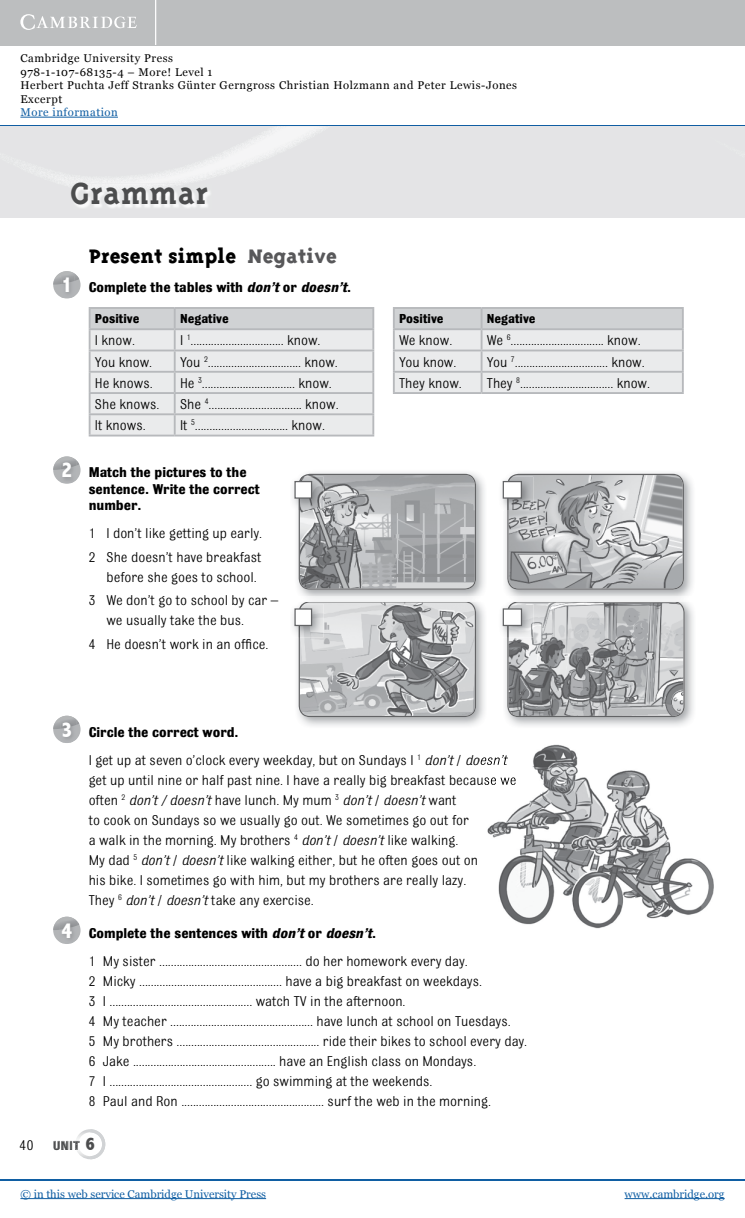
<style>
.page{position:relative;width:745px;height:1218px;background:#fff}
.page>*{position:absolute;margin:0;border:0;box-sizing:border-box;transform-origin:0 0}
.t1{font:700 35px "Triplex Serif";letter-spacing:.02em;color:#4c4d4e}
.t2{font:800 22.5px "Triplex Serif";color:#000}
.t3{font:15px/20px "Bulldog";color:#000}
.t4{font:700 15px/16.2px "Bulldog";color:#000}
.t5{font:700 13.75px "Bulldog";color:#000}
.t6{font:700 condensed 11.88px "Univers";color:#4c4d4e}
.t7{font:11.25px/13.4px "Georgia";letter-spacing:.05em;color:#000}
.t8{font:11.25px "Georgia";color:#105ea3}
.t9{font:11.25px "Georgia";letter-spacing:.05em;color:#105ea3}
.s1{color:#58585a}
.s2{font-family:"Abadi";font-weight:800;font-stretch:condensed;font-size:22.12px;color:#fff}
.s3{font-style:italic}
.s4{font-weight:700}
.s5{font-weight:700;font-style:italic}
.s6{font-family:"Abadi";font-weight:800;font-size:18.75px}
</style>
<div class="page">
<div style="left:0;top:0;width:744px;height:45px;background:#bcbebf"></div>
<hr style="left:155px;top:0;width:1px;height:45px;background:#fff">
<svg style="left:20px;top:14px;width:117px;height:16px"></svg>
<hr style="left:20px;top:117px;width:98px;height:1px;background:#105ea3">
<hr style="left:0;top:125px;width:744px;height:1px;background:#105ea3">
<hr style="left:0;top:1179px;width:744px;height:1px;background:#105ea3">
<hr style="left:20px;top:1198px;width:246px;height:1px;background:#105ea3">
<hr style="left:624px;top:1198px;width:100px;height:1px;background:#105ea3">
<div style="left:0;top:126px;width:744px;height:92px;background:#e4e4e6"></div>
<img style="left:34px;top:126px;width:291px;height:59px">
<img style="left:73px;top:183px;width:139px;height:25px">
<img style="left:72px;top:183px;width:119px;height:10px">
<img style="left:75px;top:1129px;width:15px;height:12px">
<img style="left:90px;top:1129px;width:15px;height:25px">
<img style="left:90px;top:1144px;width:12px;height:15px">
<img style="left:77px;top:1150px;width:13px;height:9px">
<svg style="left:54px;top:1141px;width:26px;height:9px"></svg>
<svg style="left:53px;top:271px;width:27px;height:27px"></svg>
<img style="left:61px;top:284px;width:13px;height:14px">
<svg style="left:61px;top:271px;width:13px;height:13px"></svg>
<div style="left:53px;top:456px;width:27px;height:28px;background:#b3b5b7;border-radius:50%"></div>
<svg style="left:53px;top:456px;width:23px;height:14px"></svg>
<img style="left:60px;top:469px;width:17px;height:14px">
<img style="left:60px;top:460px;width:17px;height:9px">
<hr style="left:89px;top:434px;width:86px;height:2px;background:#b7b9bc">
<hr style="left:175px;top:434px;width:199px;height:2px;background:#b7b9bc">
<hr style="left:89px;top:307px;width:86px;height:2px;background:#b7b9bc">
<hr style="left:175px;top:307px;width:199px;height:2px;background:#b7b9bc">
<svg style="left:89px;top:309px;width:285px;height:126px;background:#e1e2e3"></svg>
<hr style="left:392px;top:392px;width:89px;height:2px;background:#b7b9bc">
<hr style="left:481px;top:392px;width:202px;height:2px;background:#b7b9bc">
<hr style="left:392px;top:307px;width:89px;height:2px;background:#b7b9bc">
<hr style="left:481px;top:307px;width:202px;height:2px;background:#b7b9bc">
<svg style="left:392px;top:308px;width:291px;height:85px;background:#dfe0e2"></svg>
<img style="left:300px;top:602px;width:185px;height:124px">
<img style="left:507px;top:473px;width:187px;height:253px">
<svg style="left:293px;top:601px;width:182px;height:116px;background:#b8babb"></svg>
<img style="left:507px;top:597px;width:187px;height:4px">
<svg style="left:502px;top:474px;width:181px;height:116px;background:#b7b8ba"></svg>
<img style="left:300px;top:472px;width:185px;height:125px">
<svg style="left:502px;top:601px;width:182px;height:116px;background:#adaeb0"></svg>
<svg style="left:53px;top:715px;width:27px;height:28px"></svg>
<img style="left:61px;top:728px;width:16px;height:14px">
<img style="left:61px;top:719px;width:16px;height:9px">
<svg style="left:53px;top:916px;width:27px;height:28px"></svg>
<img style="left:60px;top:929px;width:17px;height:14px">
<img style="left:60px;top:921px;width:17px;height:8px">
<img style="left:487px;top:744px;width:227px;height:185px">
<img style="left:479px;top:755px;width:28px;height:10px">
<img style="left:479px;top:775px;width:37px;height:12px">
<svg style="left:293px;top:474px;width:182px;height:116px;background:#a9aaad"></svg>
<p class="t7" style="left:20px;top:52px;width:498px">Cambridge University Press<br>978-1-107-68135-4 – More! Level 1<br>Herbert Puchta Jeff Stranks Günter Gerngross Christian Holzmann and Peter Lewis-Jones Excerpt</p>
<p class="t9" style="left:20px;top:105px;width:99px">More information</p>
<h1 class="t1" style="left:70px;top:173px;width:139px">Grammar</h1>
<h2 class="t2" style="left:89px;top:243px;width:249px">Present simple <span class="s1">Negative</span></h2>
<p class="t4" style="left:61px;top:279px;width:291px"><span class="s2">1</span> Complete the tables with <span class="s3">don’t</span> or <span class="s3">doesn’t</span>.</p>
<p class="t5" style="left:95px;top:311px;width:46px">Positive</p>
<p class="t5" style="left:180px;top:311px;width:50px">Negative</p>
<p class="t3" style="left:95px;top:330px;width:41px">I know.</p>
<p class="t3" style="left:180px;top:330px;width:142px">I <sup>1</sup>................................ know.</p>
<p class="t3" style="left:95px;top:351px;width:59px">You know.</p>
<p class="t3" style="left:180px;top:351px;width:159px">You <sup>2</sup>................................ know.</p>
<p class="t3" style="left:95px;top:373px;width:59px">He knows.</p>
<p class="t3" style="left:180px;top:373px;width:153px">He <sup>3</sup>................................ know.</p>
<p class="t3" style="left:95px;top:394px;width:66px">She knows.</p>
<p class="t3" style="left:180px;top:394px;width:160px">She <sup>4</sup>................................ know.</p>
<p class="t3" style="left:95px;top:415px;width:52px">It knows.</p>
<p class="t3" style="left:180px;top:415px;width:146px">It <sup>5</sup>................................ know.</p>
<p class="t4" style="left:89px;top:464px;width:172px;text-indent:-27px"><span class="s2">2</span> Match the pictures to the sentence. Write the correct number.</p>
<p class="t3" style="left:89px;top:521px;width:175px;line-height:23.5px">1 I don’t like getting up early.<br>2 She doesn’t have breakfast</p>
<p class="t3" style="left:89px;top:565px;width:191px;line-height:23.5px;text-align:center">before she goes to school.<br>3 We don’t go to school by car –</p>
<p class="t3" style="left:89px;top:608px;width:181px;line-height:23.5px;text-align:center">we usually take the bus.<br>4 He doesn’t work in an office.</p>
<p class="t5" style="left:399px;top:311px;width:46px">Positive</p>
<p class="t5" style="left:486px;top:311px;width:50px">Negative</p>
<p class="t3" style="left:399px;top:330px;width:55px">We know.</p>
<p class="t3" style="left:486px;top:330px;width:155px">We <sup>6</sup>................................ know.</p>
<p class="t3" style="left:399px;top:351px;width:59px">You know.</p>
<p class="t3" style="left:486px;top:351px;width:159px">You <sup>7</sup>................................ know.</p>
<p class="t3" style="left:399px;top:373px;width:64px">They know.</p>
<p class="t3" style="left:486px;top:373px;width:165px">They <sup>8</sup>................................ know.</p>
<p class="t3" style="left:89px;top:717px;width:419px;line-height:28.1px;text-indent:-27px"><span class="s2">3</span> <span class="s4">Circle the correct word.<br></span>I get up at seven o’clock every weekday, but on Sundays I <sup>1</sup> <span class="s3">don’t</span> / <span class="s3">doesn’t</span></p>
<p class="t3" style="left:89px;top:770px;width:429px">get up until nine or half past nine. I have a really big breakfast because we often <sup>2</sup> <span class="s3">don’t / doesn’t</span> have lunch. My mum <sup>3</sup> <span class="s3">don’t</span> / <span class="s3">doesn’t</span> want<br>to cook on Sundays so we usually go out. We sometimes go out for<br>a walk in the morning. My brothers <sup>4</sup> <span class="s3">don’t</span> / <span class="s3">doesn’t</span> like walking.<br>My dad <sup>5</sup> <span class="s3">don’t</span> / <span class="s3">doesn’t</span> like walking either, but he often goes out on<br>his bike. I sometimes go with him, but my brothers are really lazy.<br>They <sup>6</sup> <span class="s3">don’t</span> / <span class="s3">doesn’t</span> take any exercise.</p>
<p class="t3" style="left:89px;top:918px;width:380px;line-height:28.1px;text-indent:-27px"><span class="s2">4</span> <span class="s4">Complete the sentences with</span> <span class="s5">don’t</span> <span class="s4">or</span> <span class="s5">doesn’t</span><span class="s4">.<br></span>1 My sister ................................................. do her homework every day.</p>
<p class="t3" style="left:89px;top:970px;width:439px">2 Micky ................................................. have a big breakfast on weekdays.<br>3 I ................................................. watch TV in the afternoon.<br>4 My teacher ................................................. have lunch at school on Tuesdays.<br>5 My brothers ................................................. ride their bikes to school every day.<br>6 Jake ................................................. have an English class on Mondays.<br>7 I ................................................. go swimming at the weekends.<br>8 Paul and Ron ................................................. surf the web in the morning.</p>
<p class="t3" style="left:20px;top:1135px;width:15px">40</p>
<p class="t6" style="left:53px;top:1138px;width:43px">UNIT <span class="s6">6</span></p>
<p class="t8" style="left:20px;top:1187px;width:247px">© in this web service Cambridge University Press</p>
<p class="t8" style="left:624px;top:1187px;width:101px">www.cambridge.org</p>
</div>
